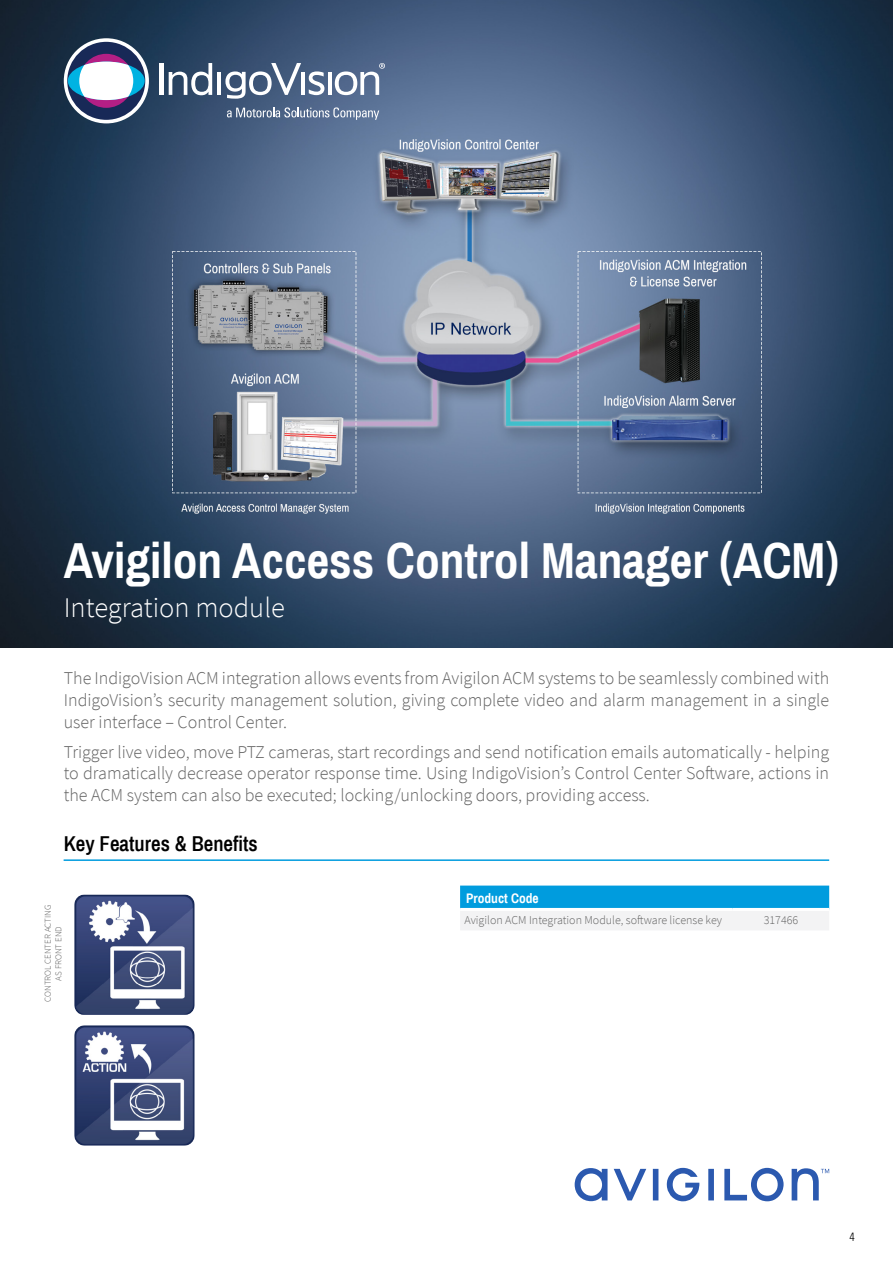
<style>
.page{position:relative;width:893px;height:1263px;background:#fff}
.page>*{position:absolute;margin:0;border:0;box-sizing:border-box;transform-origin:0 0}
.t1{font:700 49.5px "Archivo Narrow";color:#fff}
.t2{font:300 28.5px "Source Sans Pro";color:#fff}
.t3{font:600 21px "Archivo Narrow";color:#000}
.t4{font:300 18px/21.6px "Source Sans Pro";color:#616161;text-align:justify}
.t5{font:700 13.5px "Archivo Narrow";color:#fff}
.t6{font:300 12px "Source Sans Pro";color:#616161}
.t7{font:300 condensed 12px "Univers";color:#000}
.t8{font:300 9px/10.8px "Source Sans Pro";color:#616161;text-align:center}
</style>
<div class="page">
<img style="left:0;top:0;width:893px;height:647px">
<svg style="left:460px;top:885px;width:369px;height:45px"></svg>
<hr style="left:460px;top:908px;width:273px;height:3px;background:#fff">
<hr style="left:733px;top:908px;width:96px;height:3px;background:#fff">
<svg style="left:64px;top:38px;width:85px;height:85px"></svg>
<svg style="left:67px;top:42px;width:78px;height:78px"></svg>
<svg style="left:309px;top:71px;width:15px;height:25px"></svg>
<hr style="left:159px;top:63px;width:4px;height:32px;background:#fff">
<svg style="left:169px;top:63px;width:43px;height:32px"></svg>
<hr style="left:218px;top:72px;width:3px;height:23px;background:#fff">
<svg style="left:225px;top:63px;width:76px;height:36px"></svg>
<hr style="left:301px;top:72px;width:4px;height:23px;background:#fff">
<hr style="left:328px;top:72px;width:3px;height:23px;background:#fff">
<svg style="left:227px;top:107px;width:152px;height:13px;background:#788aa5"></svg>
<svg style="left:335px;top:63px;width:50px;height:32px"></svg>
<svg style="left:575px;top:1168px;width:254px;height:33px"></svg>
<hr style="left:64px;top:859px;width:765px;height:2px;background:#009cde">
<img style="left:74px;top:895px;width:120px;height:120px">
<img style="left:74px;top:1025px;width:120px;height:120px">
<h1 class="t1" style="left:64px;top:531px;width:777px">Avigilon Access Control Manager (ACM)</h1>
<h2 class="t2" style="left:64px;top:590px;width:223px">Integration module</h2>
<p class="t4" style="left:64px;top:667px;width:767px">The IndigoVision ACM integration allows events from Avigilon ACM systems to be seamlessly combined with IndigoVision’s security management solution, giving complete video and alarm management in a single user interface – Control Center.</p>
<p class="t4" style="left:64px;top:741px;width:767px">Trigger live video, move PTZ cameras, start recordings and send notification emails automatically - helping to dramatically decrease operator response time. Using IndigoVision’s Control Center Software, actions in the ACM system can also be executed; locking/unlocking doors, providing access.</p>
<p class="t3" style="left:64px;top:831px;width:195px">Key Features &amp; Benefits</p>
<p class="t8" style="left:42px;top:1002px;width:98px;rotate:-90deg">CONTROL CENTER ACTING<br>AS FRONT END</p>
<p class="t5" style="left:466px;top:890px;width:74px">Product Code</p>
<p class="t6" style="left:464px;top:913px;width:259px">Avigilon ACM Integration Module, software license key</p>
<p class="t6" style="left:764px;top:913px;width:36px">317466</p>
<p class="t7" style="left:849px;top:1229px;width:7px">4</p>
</div>
